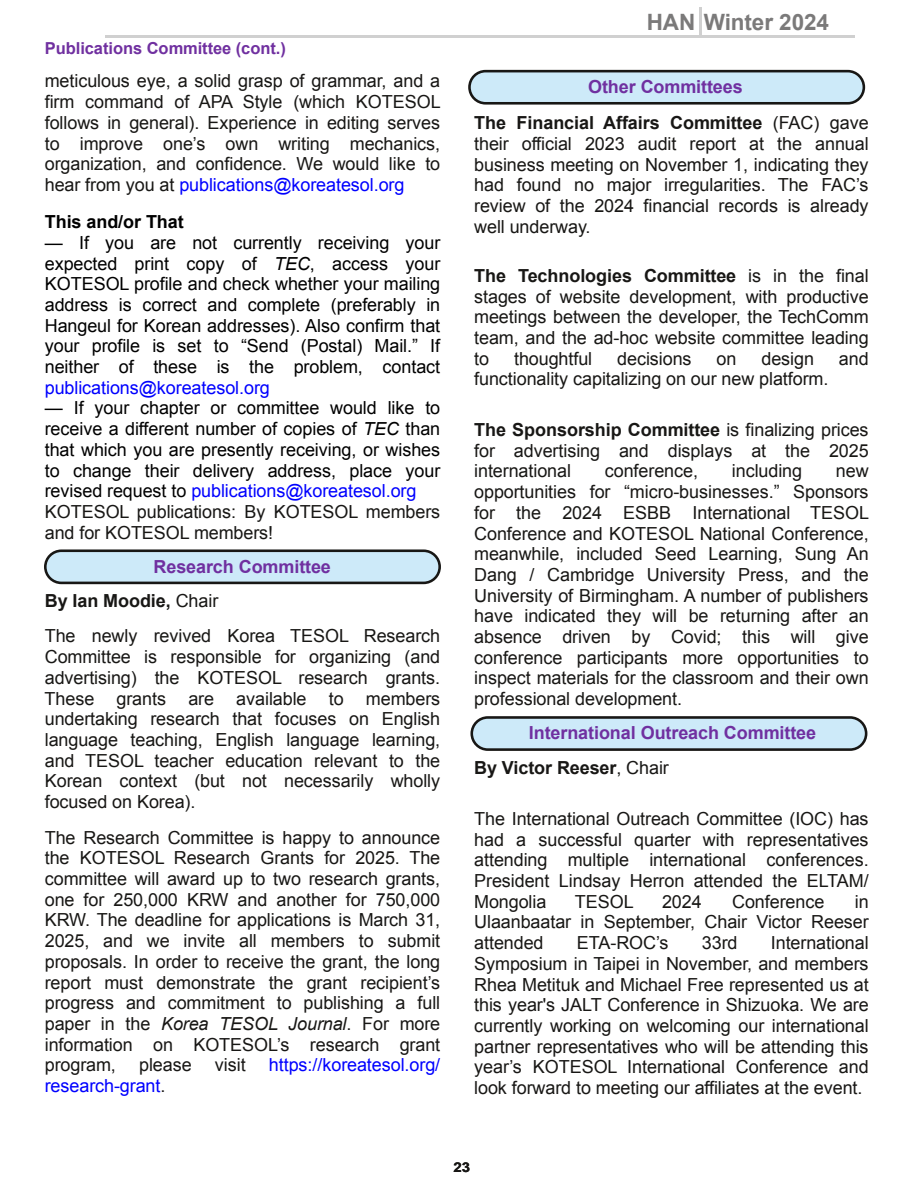
<style>
.page{position:relative;width:918px;height:1188px;background:#fff}
.page>*{position:absolute;margin:0;border:0;box-sizing:border-box;transform-origin:0 0}
.t1{font:700 22.5px "Arial";letter-spacing:-.005em;color:#7b7a7a}
.t2{font:18px/20.7px "Arial";letter-spacing:-.005em;color:#181715;text-align:justify}
.t3{font:18px/20.7px "Arial";letter-spacing:-.005em;color:#000;text-align:justify}
.t4{font:18px "Arial";letter-spacing:-.005em;color:#00f}
.t5{font:700 18px "Arial";letter-spacing:-.005em;color:#7030a0}
.t6{font:700 18px "Arial";letter-spacing:-.005em;color:#181715}
.t7{font:700 18px "Arial";color:#000}
.t8{font:700 16.5px "Arial";color:#7030a0}
.t9{font:700 13.5px "Arial";color:#181715;scale:1.12 1}
.s1{color:#00f}
.s2{font-style:italic}
.s3{color:#181715}
.s4{font-weight:700}
.s5{font-weight:400}
</style>
<div class="page">
<hr style="left:701px;top:36px;width:153px;height:2px;background:#d0d0d0">
<hr style="left:699px;top:8px;width:2px;height:28px;background:#d0d0d0">
<hr style="left:105px;top:36px;width:594px;height:2px;background:#d0d0d0">
<div style="left:472px;top:717px;width:394px;height:33px;background:#cdeaf9;border-radius:16px"></div>
<div style="left:470px;top:716px;width:397px;height:35px;border:3px solid #181715;border-radius:16px"></div>
<div style="left:45px;top:551px;width:395px;height:32px;background:#cdeaf9;border-radius:16px"></div>
<div style="left:44px;top:549px;width:397px;height:35px;border:3px solid #181715;border-radius:16px"></div>
<div style="left:469px;top:71px;width:395px;height:32px;background:#cdeaf9;border-radius:16px"></div>
<div style="left:468px;top:70px;width:397px;height:35px;border:3px solid #181715;border-radius:16px"></div>
<p class="t8" style="left:45px;top:39px;width:243px">Publications Committee (cont.)</p>
<p class="t2" style="left:45px;top:71px;width:397px">meticulous eye, a solid grasp of grammar, and a firm command of APA Style (which KOTESOL follows in general). Experience in editing serves to improve one’s own writing mechanics, organization, and confidence. We would like to hear from you at <span class="s1">publications@koreatesol.org</span></p>
<p class="t7" style="left:45px;top:212px;width:141px">This and/or That</p>
<p class="t3" style="left:45px;top:232px;width:397px">— If you are not currently receiving your expected print copy of <span class="s2">TEC</span>, access your KOTESOL profile and check whether your mailing address is correct and complete (preferably in Hangeul for Korean addresses). Also confirm that your profile is set to “Send (Postal) Mail.” If neither of these is the problem, contact</p>
<p class="t4" style="left:45px;top:377px;width:227px">publications@koreatesol.org</p>
<p class="t3" style="left:45px;top:398px;width:397px;text-align:left">— If your chapter or committee would like to receive a different number of copies of <span class="s2">TEC</span> than that which you are presently receiving, or wishes to change their delivery address, place your revised request to <span class="s1">publications@koreatesol.org </span><span class="s3">KOTESOL publications: By KOTESOL members and for KOTESOL members!</span></p>
<p class="t5" style="left:154px;top:556px;width:179px">Research Committee</p>
<p class="t2" style="left:45px;top:583px;width:397px;line-height:35.7px"><span class="s4">By Ian Moodie,</span> Chair<br>The newly revived Korea TESOL Research</p>
<p class="t2" style="left:45px;top:647px;width:397px">Committee is responsible for organizing (and advertising) the KOTESOL research grants.<br>These grants are available to members undertaking research that focuses on English language teaching, English language learning, and TESOL teacher education relevant to the Korean context (but not necessarily wholly focused on Korea).</p>
<p class="t2" style="left:45px;top:827px;width:397px">The Research Committee is happy to announce the KOTESOL Research Grants for 2025. The committee will award up to two research grants, one for 250,000 KRW and another for 750,000<br>KRW. The deadline for applications is March 31, 2025, and we invite all members to submit proposals. In order to receive the grant, the long report must demonstrate the grant recipient’s progress and commitment to publishing a full paper in the <span class="s2">Korea TESOL Journal</span>. For more information on KOTESOL’s research grant program,</p>
<p class="t2" style="left:139px;top:1055px;width:54px">please</p>
<p class="t2" style="left:215px;top:1055px;width:32px">visit</p>
<p class="t4" style="left:269px;top:1055px;width:173px">https://koreatesol.org/</p>
<p class="t4" style="left:45px;top:1076px;width:122px">research-grant<span class="s3">.</span></p>
<p class="t1" style="left:647px;top:10px;width:184px">HAN Winter 2024</p>
<p class="t5" style="left:588px;top:77px;width:156px">Other Committees</p>
<p class="t2" style="left:474px;top:113px;width:396px"><span class="s4">The Financial Affairs Committee</span> (FAC) gave their official 2023 audit report at the annual business meeting on November 1, indicating they had found no major irregularities. The FAC’s review of the 2024 financial records is already well underway.</p>
<p class="t2" style="left:474px;top:265px;width:396px"><span class="s4">The Technologies Committee</span> is in the final stages of website development, with productive meetings between the developer, the TechComm team, and the ad-hoc website committee leading to</p>
<p class="t2" style="left:514px;top:348px;width:80px">thoughtful</p>
<p class="t2" style="left:617px;top:348px;width:76px">decisions</p>
<p class="t2" style="left:717px;top:348px;width:21px">on</p>
<p class="t2" style="left:761px;top:348px;width:54px">design</p>
<p class="t2" style="left:839px;top:348px;width:31px">and</p>
<p class="t2" style="left:474px;top:369px;width:356px">functionality capitalizing on our new platform.</p>
<p class="t2" style="left:474px;top:419px;width:396px"><span class="s4">The Sponsorship Committee</span> is finalizing prices for advertising and displays at the 2025 international</p>
<p class="t2" style="left:605px;top:461px;width:95px">conference,</p>
<p class="t2" style="left:732px;top:461px;width:72px">including</p>
<p class="t2" style="left:474px;top:461px;width:397px;text-indent:362px">new opportunities for “micro-businesses.” Sponsors for the 2024 ESBB International TESOL Conference and KOTESOL National Conference, meanwhile, included Seed Learning, Sung An Dang / Cambridge University Press, and the University of Birmingham. A number of publishers have indicated they will be returning after an absence driven by Covid; this will give conference participants more opportunities to inspect materials for the classroom and their own professional development.</p>
<p class="t5" style="left:529px;top:723px;width:289px">International Outreach Committee</p>
<p class="t6" style="left:474px;top:758px;width:196px">By Victor Reeser<span class="s5">, Chair</span></p>
<p class="t2" style="left:474px;top:808px;width:396px">The International Outreach Committee (IOC) has had a successful quarter with representatives attending multiple international conferences.<br>President Lindsay Herron attended the ELTAM/ Mongolia</p>
<p class="t2" style="left:575px;top:891px;width:60px">TESOL</p>
<p class="t2" style="left:662px;top:891px;width:41px">2024</p>
<p class="t2" style="left:732px;top:891px;width:94px">Conference</p>
<p class="t2" style="left:474px;top:891px;width:396px;text-indent:381px">in Ulaanbaatar in September, Chair Victor Reeser attended</p>
<p class="t2" style="left:577px;top:933px;width:93px">ETA-ROC’s</p>
<p class="t2" style="left:702px;top:933px;width:37px">33rd</p>
<p class="t2" style="left:474px;top:933px;width:396px;text-indent:297px">International Symposium in Taipei in November, and members Rhea Metituk and Michael Free represented us at this year's JALT Conference in Shizuoka. We are currently working on welcoming our international partner representatives who will be attending this year’s KOTESOL International Conference and look forward to meeting our affiliates at the event.</p>
<p class="t9" style="left:454px;top:1160px;width:16px">23</p>
</div>
